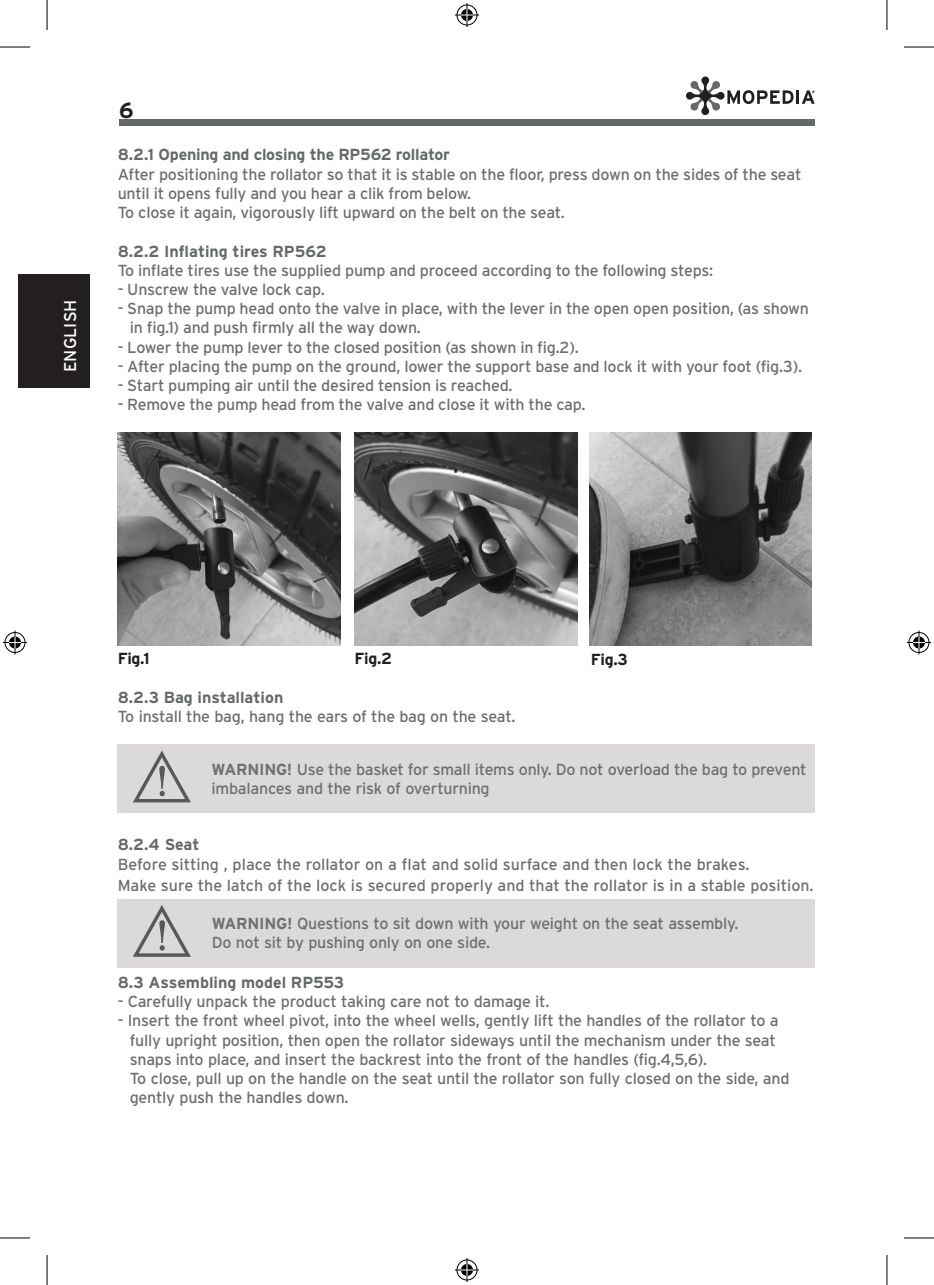
<style>
.page{position:relative;width:934px;height:1285px;background:#fff}
.page>*{position:absolute;margin:0;border:0;box-sizing:border-box;transform-origin:0 0}
.t1{font:700 22px "Interstate";color:#231f20}
.t2{font:17px "Interstate";letter-spacing:.005em;color:#fff}
.t3{font:16px/19.2px "Interstate";letter-spacing:-.015em;color:#706f6f}
.t4{font:700 16px "Interstate";letter-spacing:-.01em;color:#65696a}
.t5{font:700 16px "Interstate";letter-spacing:-.02em;color:#231f20}
.s1{font-weight:700}
</style>
<div class="page">
<div style="left:119px;top:119px;width:695px;height:7px;background:#65696a"></div>
<svg style="left:686px;top:76px;width:128px;height:39px"></svg>
<div style="left:19px;top:274px;width:71px;height:113px;background:#231f20"></div>
<img style="left:118px;top:432px;width:222px;height:213px">
<img style="left:354px;top:432px;width:223px;height:213px">
<img style="left:589px;top:432px;width:222px;height:213px">
<div style="left:118px;top:744px;width:696px;height:69px;background:#dcd9da"></div>
<svg style="left:133px;top:750px;width:58px;height:52px"></svg>
<div style="left:118px;top:899px;width:696px;height:68px;background:#dcd9da"></div>
<svg style="left:133px;top:905px;width:58px;height:51px"></svg>
<hr style="left:0;top:47px;width:30px;height:1px;background:#000">
<hr style="left:903px;top:47px;width:30px;height:1px;background:#000">
<hr style="left:0;top:1237px;width:30px;height:1px;background:#000">
<hr style="left:903px;top:1237px;width:30px;height:1px;background:#000">
<hr style="left:47px;top:0;width:1px;height:30px;background:#000">
<hr style="left:47px;top:1255px;width:1px;height:30px;background:#000">
<hr style="left:886px;top:0;width:1px;height:30px;background:#000">
<hr style="left:886px;top:1255px;width:1px;height:30px;background:#000">
<svg style="left:455px;top:3px;width:24px;height:24px"></svg>
<svg style="left:455px;top:1258px;width:24px;height:24px"></svg>
<svg style="left:3px;top:630px;width:24px;height:24px"></svg>
<svg style="left:907px;top:630px;width:23px;height:24px"></svg>
<p class="t2" style="left:61px;top:372px;width:74px;rotate:-90deg">ENGLISH</p>
<h1 class="t1" style="left:119px;top:98px;width:16px">6</h1>
<p class="t4" style="left:118px;top:146px;width:334px">8.2.1 Opening and closing the RP562 rollator</p>
<p class="t3" style="left:118px;top:164px;width:685px">After positioning the rollator so that it is stable on the floor, press down on the sides of the seat until it opens fully and you hear a clik from below.<br>To close it again, vigorously lift upward on the belt on the seat.</p>
<p class="t4" style="left:118px;top:242px;width:210px">8.2.2 Inflating tires RP562</p>
<p class="t3" style="left:118px;top:260px;width:597px">To inflate tires use the supplied pump and proceed according to the following steps:</p>
<p class="t3" style="left:118px;top:279px;width:208px">- Unscrew the valve lock cap.</p>
<p class="t3" style="left:130px;top:299px;width:680px;text-indent:-12px">- Snap the pump head onto the valve in place, with the lever in the open open position, (as shown in fig.1) and push firmly all the way down.</p>
<p class="t3" style="left:118px;top:337px;width:462px">- Lower the pump lever to the closed position (as shown in fig.2).</p>
<p class="t3" style="left:118px;top:356px;width:685px">- After placing the pump on the ground, lower the support base and lock it with your foot (fig.3).</p>
<p class="t3" style="left:118px;top:375px;width:396px">- Start pumping air until the desired tension is reached.</p>
<p class="t3" style="left:118px;top:395px;width:469px">- Remove the pump head from the valve and close it with the cap.</p>
<p class="t5" style="left:118px;top:649px;width:33px">Fig.1</p>
<p class="t5" style="left:354px;top:649px;width:39px">Fig.2</p>
<p class="t5" style="left:590px;top:650px;width:39px">Fig.3</p>
<p class="t4" style="left:118px;top:688px;width:167px">8.2.3 Bag installation</p>
<p class="t3" style="left:118px;top:706px;width:399px">To install the bag, hang the ears of the bag on the seat.</p>
<p class="t3" style="left:211px;top:760px;width:596px"><span class="s1">WARNING!</span> Use the basket for small items only. Do not overload the bag to prevent imbalances and the risk of overturning</p>
<p class="t4" style="left:118px;top:835px;width:83px">8.2.4 Seat</p>
<p class="t3" style="left:118px;top:854px;width:697px;line-height:20.4px">Before sitting , place the rollator on a flat and solid surface and then lock the brakes.<br>Make sure the latch of the lock is secured properly and that the rollator is in a stable position.</p>
<p class="t3" style="left:211px;top:913px;width:528px"><span class="s1">WARNING!</span> Questions to sit down with your weight on the seat assembly.<br>Do not sit by pushing only on one side.</p>
<p class="t4" style="left:118px;top:973px;width:228px">8.3 Assembling model RP553</p>
<p class="t3" style="left:118px;top:992px;width:433px">- Carefully unpack the product taking care not to damage it.</p>
<p class="t3" style="left:130px;top:1011px;width:661px;text-indent:-12px">- Insert the front wheel pivot, into the wheel wells, gently lift the handles of the rollator to a fully upright position, then open the rollator sideways until the mechanism under the seat snaps into place, and insert the backrest into the front of the handles (fig.4,5,6).<br>To close, pull up on the handle on the seat until the rollator son fully closed on the side, and gently push the handles down.</p>
</div>
